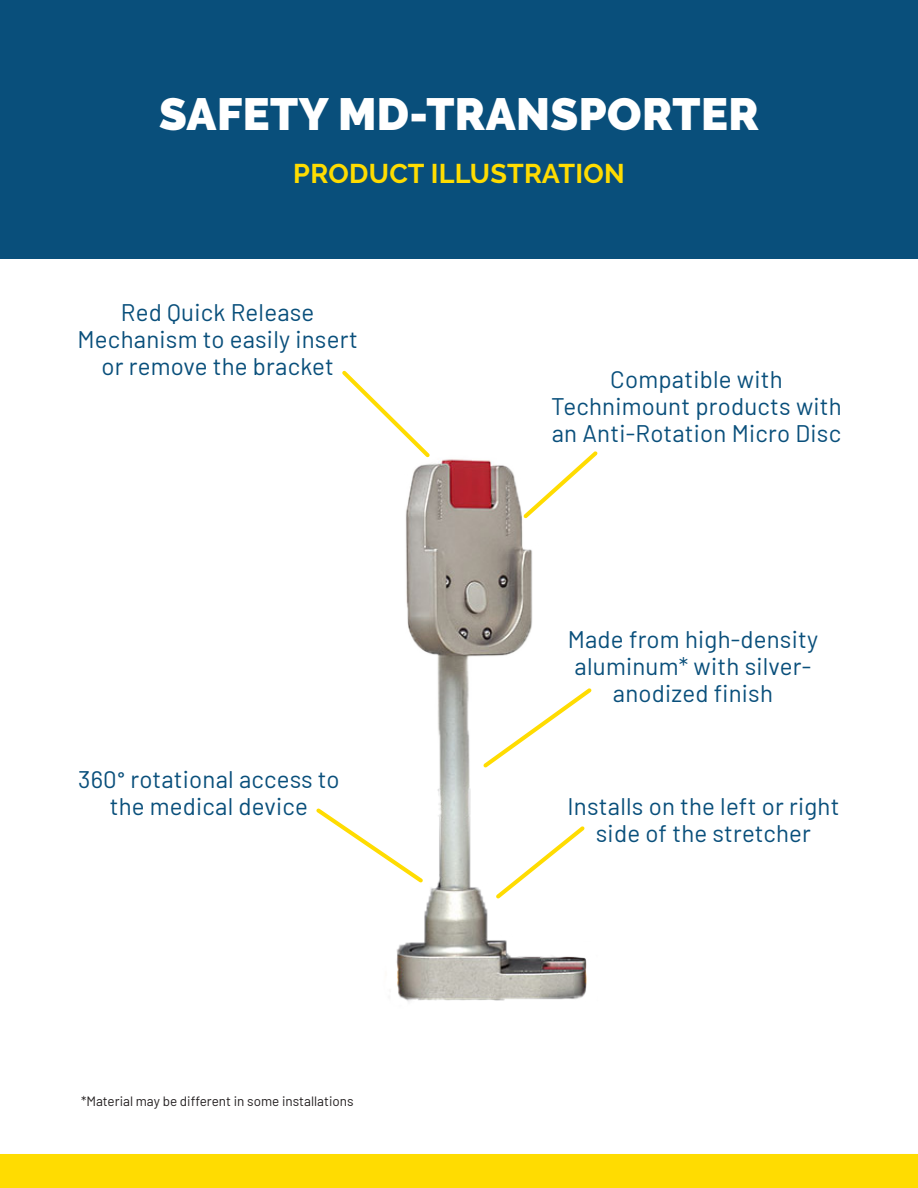
<style>
.page{position:relative;width:918px;height:1188px;background:#fff}
.page>*{position:absolute;margin:0;border:0;box-sizing:border-box;transform-origin:0 0}
.Titre_1{font:900 45px "Raleway";letter-spacing:.01em;color:#fff}
.Subtitle_Yellow{font:700 27px "Raleway";letter-spacing:.01em;color:#ffdc01}
.Bubble_name{font:24px/27px "Barlow";letter-spacing:.01em;color:#094f7b;text-align:center}
.Text_bullets{font:13.5px "Barlow";color:#231f20}
.s1{font-family:"Calibri"}
</style>
<div class="page">
<div style="left:0;top:0;width:918px;height:258px;background:#094f7b"></div>
<div style="left:0;top:1154px;width:918px;height:34px;background:#ffdc01"></div>
<svg style="left:342px;top:370px;width:84px;height:81px"></svg>
<svg style="left:316px;top:808px;width:13px;height:12px"></svg>
<img style="left:329px;top:451px;width:269px;height:551px">
<p class="Titre_1" style="left:159px;top:88px;width:601px">SAFETY MD-TRANSPORTER</p>
<p class="Subtitle_Yellow" style="left:293px;top:158px;width:333px">PRODUCT ILLUSTRATION</p>
<p class="Bubble_name" style="left:78px;top:297px;width:282px">Red Quick Release<br>Mechanism to easily insert or remove the bracket</p>
<p class="Bubble_name" style="left:78px;top:764px;width:263px">360<span class="s1">°</span> rotational access to the medical device</p>
<p class="Text_bullets" style="left:81px;top:1092px;width:274px">*Material may be different in some installations</p>
<p class="Bubble_name" style="left:551px;top:364px;width:292px">Compatible with<br>Technimount products with an Anti-Rotation Micro Disc</p>
<p class="Bubble_name" style="left:568px;top:624px;width:252px">Made from high-density aluminum* with silver&shy;anodized finish</p>
<p class="Bubble_name" style="left:568px;top:791px;width:273px">Installs on the left or right side of the stretcher</p>
</div>
